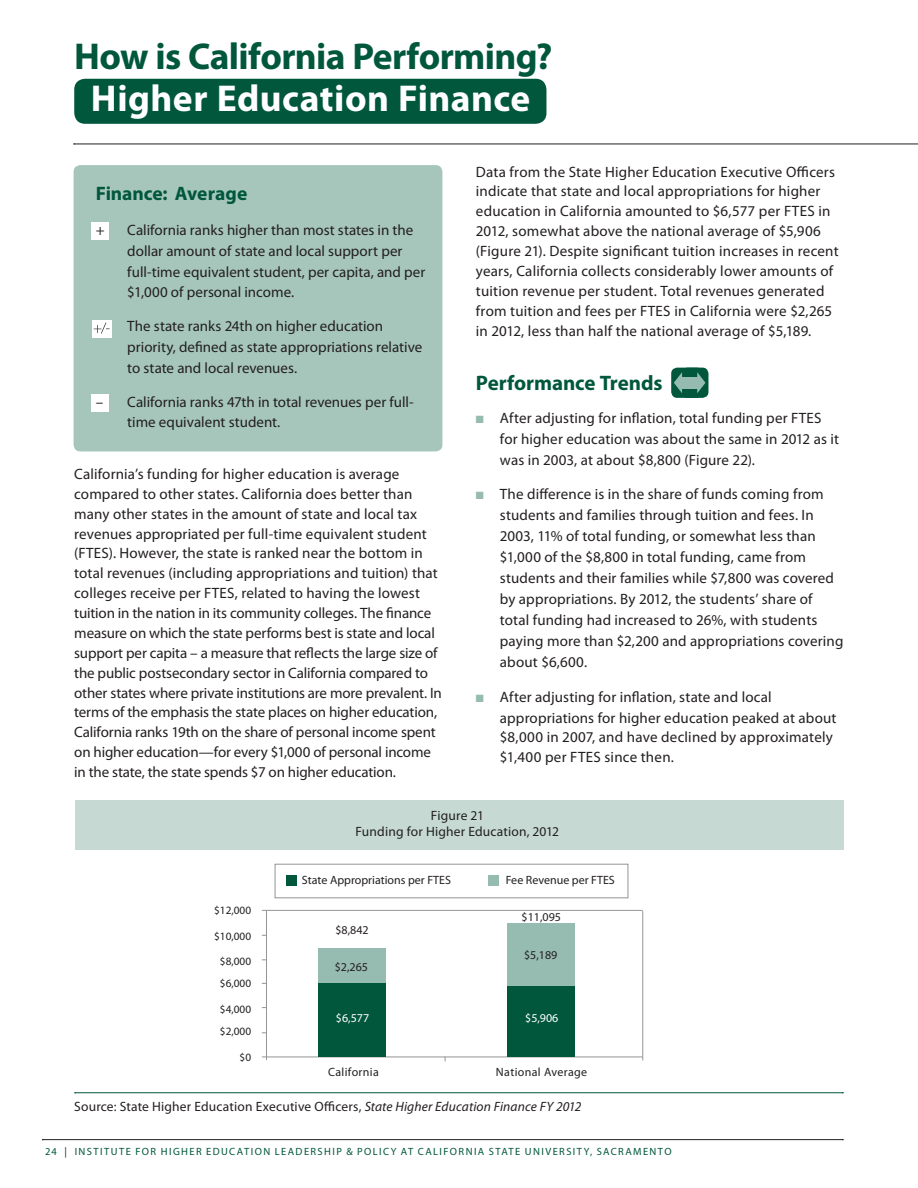
<style>
.page{position:relative;width:918px;height:1188px;background:#fff}
.page>*{position:absolute;margin:0;border:0;box-sizing:border-box;transform-origin:0 0}
.t1{font:700 37.5px "Myriad Pro";letter-spacing:-.02em;color:#00573c}
.t2{font:700 37.5px "Myriad Pro";letter-spacing:.01em;color:#fff}
.t3{font:700 21px "Myriad Pro";letter-spacing:-.005em;color:#00573c}
.t4{font:700 19.5px "Myriad Pro";letter-spacing:-.005em;color:#00573c}
.t5{font:15px/19.8px "Myriad Pro";letter-spacing:.005em;color:#231f20}
.t6{font:13.5px/16.2px "Myriad Pro";letter-spacing:.01em;color:#231f20;text-align:center}
.t7{font:12px "Myriad Pro";color:#231f20}
.t8{font:12px "Myriad Pro";letter-spacing:.03em;color:#231f20}
.t9{font:12px "Myriad Pro";color:#fff}
.t10{font:11.25px/22.2px "Myriad Pro";color:#231f20}
.t11{font:10.5px "Myriad Pro";letter-spacing:.14em;color:#00573c}
.s1{color:#96bbb1}
.s2{font-style:italic}
.s3{color:#231f20}
</style>
<div class="page">
<hr style="left:74px;top:144px;width:844px;height:1px;background:#231f20">
<hr style="left:43px;top:1139px;width:800px;height:1px;background:#231f20">
<div style="left:74px;top:79px;width:472px;height:45px;background:#00573c;border-radius:11px"></div>
<div style="left:75px;top:800px;width:769px;height:50px;background:#c6dad3"></div>
<div style="left:74px;top:165px;width:368px;height:286px;background:#a6c6bb;border-radius:7px"></div>
<div style="left:92px;top:223px;width:17px;height:17px;background:#fff"></div>
<div style="left:92px;top:395px;width:17px;height:17px;background:#fff"></div>
<div style="left:92px;top:320px;width:20px;height:17px;background:#fff"></div>
<svg style="left:94px;top:323px;width:16px;height:11px"></svg>
<div style="left:681px;top:368px;width:27px;height:30px;background:#00573c;border-radius:6px"></div>
<div style="left:671px;top:368px;width:32px;height:30px;background:#00573c;border-radius:6px"></div>
<svg style="left:674px;top:372px;width:8px;height:21px"></svg>
<div style="left:680px;top:377px;width:13px;height:11px;background:#96bbb1"></div>
<svg style="left:697px;top:372px;width:9px;height:21px"></svg>
<div style="left:686px;top:377px;width:13px;height:11px;background:#96bbb1"></div>
<hr style="left:75px;top:1092px;width:768px;height:1px;background:#00573c">
<div style="left:508px;top:923px;width:67px;height:65px;background:#96bbb1"></div>
<hr style="left:262px;top:910px;width:381px;height:1px;background:#939598">
<hr style="left:262px;top:1057px;width:381px;height:1px;background:#939598">
<hr style="left:266px;top:910px;width:1px;height:150px;background:#939598">
<hr style="left:642px;top:911px;width:1px;height:149px;background:#939598">
<div style="left:318px;top:979px;width:68px;height:78px;background:#00573c"></div>
<div style="left:508px;top:986px;width:67px;height:71px;background:#00573c"></div>
<div style="left:318px;top:948px;width:68px;height:34px;background:#96bbb1"></div>
<div style="left:275px;top:864px;width:353px;height:34px;border:1px solid #939598"></div>
<div style="left:286px;top:875px;width:11px;height:11px;background:#00573c"></div>
<div style="left:488px;top:875px;width:11px;height:11px;background:#96bbb1"></div>
<h1 class="t1" style="left:74px;top:32px;width:480px">How is California Performing?</h1>
<h1 class="t2" style="left:91px;top:74px;width:441px">Higher Education Finance</h1>
<h3 class="t4" style="left:96px;top:181px;width:153px">Finance: Average</h3>
<p class="t5" style="left:96px;top:220px;width:10px">+</p>
<p class="t5" style="left:127px;top:220px;width:300px;line-height:20.7px">California ranks higher than most states in the dollar amount of state and local support per full-time equivalent student, per capita, and per $1,000 of personal income.</p>
<p class="t5" style="left:127px;top:316px;width:296px;line-height:20.7px">The state ranks 24th on higher education priority, defined as state appropriations relative to state and local revenues.</p>
<p class="t5" style="left:127px;top:391px;width:288px;line-height:20.7px;text-indent:-32px">– California ranks 47th in total revenues per full&shy;time equivalent student.</p>
<p class="t5" style="left:74px;top:464px;width:369px">California’s funding for higher education is average compared to other states. California does better than many other states in the amount of state and local tax revenues appropriated per full-time equivalent student (FTES). However, the state is ranked near the bottom in total revenues (including appropriations and tuition) that colleges receive per FTES, related to having the lowest tuition in the nation in its community colleges. The finance measure on which the state performs best is state and local support per capita – a measure that reflects the large size of the public postsecondary sector in California compared to other states where private institutions are more prevalent. In terms of the emphasis the state places on higher education, California ranks 19th on the share of personal income spent on higher education—for every $1,000 of personal income in the state, the state spends $7 on higher education.</p>
<p class="t5" style="left:476px;top:161px;width:364px">Data from the State Higher Education Executive Officers indicate that state and local appropriations for higher education in California amounted to $6,577 per FTES in 2012, somewhat above the national average of $5,906 (Figure 21). Despite significant tuition increases in recent years, California collects considerably lower amounts of tuition revenue per student. Total revenues generated from tuition and fees per FTES in California were $2,265 in 2012, less than half the national average of $5,189.</p>
<h2 class="t3" style="left:476px;top:370px;width:188px">Performance Trends</h2>
<p class="t5" style="left:500px;top:407px;width:341px;line-height:21px;text-indent:-24px"><span class="s1">■</span> After adjusting for inflation, total funding per FTES for higher education was about the same in 2012 as it was in 2003, at about $8,800 (Figure 22).</p>
<p class="t5" style="left:500px;top:483px;width:345px;line-height:21px;text-indent:-24px"><span class="s1">■</span> The difference is in the share of funds coming from students and families through tuition and fees. In 2003, 11% of total funding, or somewhat less than $1,000 of the $8,800 in total funding, came from students and their families while $7,800 was covered by appropriations. By 2012, the students’ share of total funding had increased to 26%, with students paying more than $2,200 and appropriations covering about $6,600.</p>
<p class="t5" style="left:500px;top:686px;width:338px;line-height:20.2px;text-indent:-24px"><span class="s1">■</span> After adjusting for inflation, state and local appropriations for higher education peaked at about $8,000 in 2007, and have declined by approximately $1,400 per FTES since then.</p>
<p class="t6" style="left:356px;top:807px;width:205px">Figure 21<br>Funding for Higher Education, 2012</p>
<p class="t10" style="left:214px;top:899px;width:38px">$12,000</p>
<p class="t10" style="left:214px;top:925px;width:38px">$10,000</p>
<p class="t10" style="left:220px;top:950px;width:33px">$8,000 $6,000</p>
<p class="t10" style="left:220px;top:998px;width:33px">$4,000 $2,000</p>
<p class="t10" style="left:240px;top:1046px;width:13px">$0</p>
<p class="t7" style="left:302px;top:873px;width:151px">State Appropriations per FTES</p>
<p class="t7" style="left:506px;top:873px;width:110px">Fee Revenue per FTES</p>
<p class="t7" style="left:335px;top:923px;width:35px">$8,842</p>
<p class="t7" style="left:335px;top:959px;width:35px">$2,265</p>
<p class="t7" style="left:522px;top:910px;width:41px">$11,095</p>
<p class="t7" style="left:524px;top:948px;width:35px">$5,189</p>
<p class="t9" style="left:336px;top:1011px;width:35px">$6,577</p>
<p class="t9" style="left:525px;top:1011px;width:35px">$5,906</p>
<p class="t8" style="left:328px;top:1065px;width:52px">California</p>
<p class="t8" style="left:496px;top:1065px;width:93px">National Average</p>
<p class="t6" style="left:74px;top:1098px;width:509px">Source: State Higher Education Executive Officers, <span class="s2">State Higher Education Finance FY 2012</span></p>
<p class="t11" style="left:45px;top:1145px;width:37px">24 <span class="s3">|</span> institute</p>
<p class="t11" style="left:136px;top:1145px;width:79px">for higher educati</p>
<p class="t11" style="left:255px;top:1145px;width:28px">on leade</p>
<p class="t11" style="left:311px;top:1145px;width:14px">rship</p>
<p class="t11" style="left:346px;top:1145px;width:79px">&amp; polic y at calif</p>
<p class="t11" style="left:450px;top:1145px;width:23px">ornia</p>
<p class="t11" style="left:489px;top:1145px;width:8px">state</p>
<p class="t11" style="left:525px;top:1145px;width:7px">uni</p>
<p class="t11" style="left:545px;top:1145px;width:59px">versit y, sac</p>
<p class="t11" style="left:618px;top:1145px;width:16px">rament</p>
<p class="t11" style="left:664px;top:1145px;width:9px">o</p>
</div>
